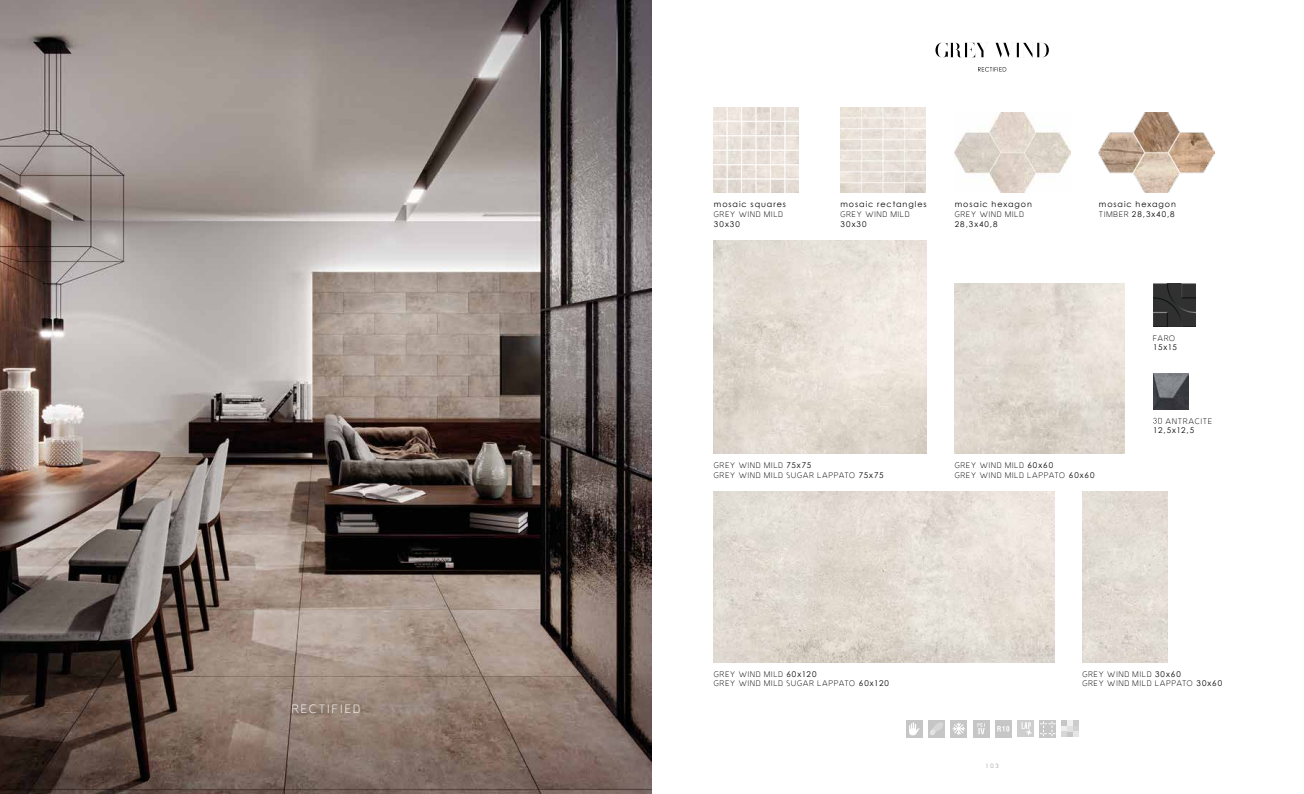
<style>
.page{position:relative;width:1304px;height:794px;background:#fff}
.page>*{position:absolute;margin:0;border:0;box-sizing:border-box;transform-origin:0 0}
.t1{font:12px "MNMLFNT";letter-spacing:.195em;color:#fff}
.t2{font:8px/9.6px "MNMLFNT";letter-spacing:.12em;color:#000}
.t3{font:8px/9.6px "Century Gothic";letter-spacing:.12em;color:#000}
.t4{font:6px "Century Gothic";color:#9d9d9c}
.s1{font-family:"MNMLFNT"}
.s2{font-family:"Century Gothic"}
</style>
<div class="page">
<div style="left:906px;top:720px;width:17px;height:17px;background:#c6c6c6"></div>
<svg style="left:909px;top:722px;width:11px;height:13px"></svg>
<div style="left:928px;top:720px;width:17px;height:17px;background:#c6c6c6"></div>
<svg style="left:930px;top:722px;width:13px;height:13px"></svg>
<div style="left:950px;top:720px;width:17px;height:17px;background:#c6c6c6"></div>
<svg style="left:952px;top:722px;width:13px;height:13px"></svg>
<div style="left:973px;top:720px;width:17px;height:17px;background:#c6c6c6"></div>
<svg style="left:977px;top:723px;width:8px;height:11px"></svg>
<div style="left:995px;top:720px;width:17px;height:17px;background:#c6c6c6"></div>
<svg style="left:997px;top:726px;width:12px;height:5px"></svg>
<div style="left:1017px;top:720px;width:17px;height:17px;background:#cfcece"></div>
<svg style="left:1022px;top:722px;width:10px;height:14px"></svg>
<div style="left:1039px;top:720px;width:17px;height:17px;background:#c6c6c6"></div>
<svg style="left:1040px;top:721px;width:15px;height:15px"></svg>
<svg style="left:1062px;top:720px;width:17px;height:17px"></svg>
<img style="left:0;top:0;width:652px;height:794px">
<svg style="left:935px;top:43px;width:114px;height:15px"></svg>
<svg style="left:978px;top:67px;width:28px;height:5px"></svg>
<img style="left:955px;top:283px;width:170px;height:170px">
<img style="left:1099px;top:113px;width:115px;height:80px">
<img style="left:840px;top:108px;width:86px;height:85px">
<img style="left:714px;top:108px;width:85px;height:85px">
<img style="left:955px;top:113px;width:115px;height:80px">
<img style="left:1083px;top:492px;width:85px;height:170px">
<img style="left:714px;top:241px;width:212px;height:212px">
<img style="left:714px;top:492px;width:340px;height:170px">
<svg style="left:1153px;top:418px;width:9px;height:5px"></svg>
<img style="left:1153px;top:374px;width:36px;height:35px">
<img style="left:1153px;top:283px;width:43px;height:43px">
<h1 class="t1" style="left:292px;top:702px;width:69px">RECTIFIED</h1>
<p class="t3" style="left:714px;top:200px;width:74px">mosaic squares</p>
<p class="t2" style="left:714px;top:209px;width:71px">GREY WIND MILD</p>
<p class="t3" style="left:714px;top:219px;width:28px">30x30</p>
<p class="t3" style="left:840px;top:200px;width:88px">mosaic rectangles</p>
<p class="t2" style="left:840px;top:209px;width:71px">GREY WIND MILD</p>
<p class="t3" style="left:840px;top:219px;width:28px">30x30</p>
<p class="t3" style="left:955px;top:200px;width:79px">mosaic hexagon</p>
<p class="t2" style="left:955px;top:209px;width:71px">GREY WIND MILD</p>
<p class="t3" style="left:955px;top:219px;width:44px">28,3x40,8</p>
<p class="t3" style="left:1099px;top:200px;width:79px">mosaic hexagon<br><span class="s1">TIMBER</span> 28,3x40,8</p>
<p class="t2" style="left:714px;top:460px;width:171px">GREY WIND MILD <span class="s2">75x75<br></span>GREY WIND MILD SUGAR LAPPATO <span class="s2">75x75</span></p>
<p class="t2" style="left:955px;top:460px;width:141px">GREY WIND MILD <span class="s2">60x60<br></span>GREY WIND MILD LAPPATO <span class="s2">60x60</span></p>
<p class="t2" style="left:1153px;top:333px;width:23px">FARO</p>
<p class="t3" style="left:1153px;top:342px;width:25px">15x15</p>
<p class="t2" style="left:1166px;top:416px;width:48px">ANTRACITE</p>
<p class="t3" style="left:1153px;top:425px;width:42px">12,5x12,5</p>
<p class="t2" style="left:714px;top:669px;width:177px">GREY WIND MILD <span class="s2">60x120<br></span>GREY WIND MILD SUGAR LAPPATO <span class="s2">60x120</span></p>
<p class="t4" style="left:985px;top:761px;width:15px">103</p>
<p class="t2" style="left:1082px;top:669px;width:141px">GREY WIND MILD <span class="s2">30x60<br></span>GREY WIND MILD LAPPATO <span class="s2">30x60</span></p>
</div>
